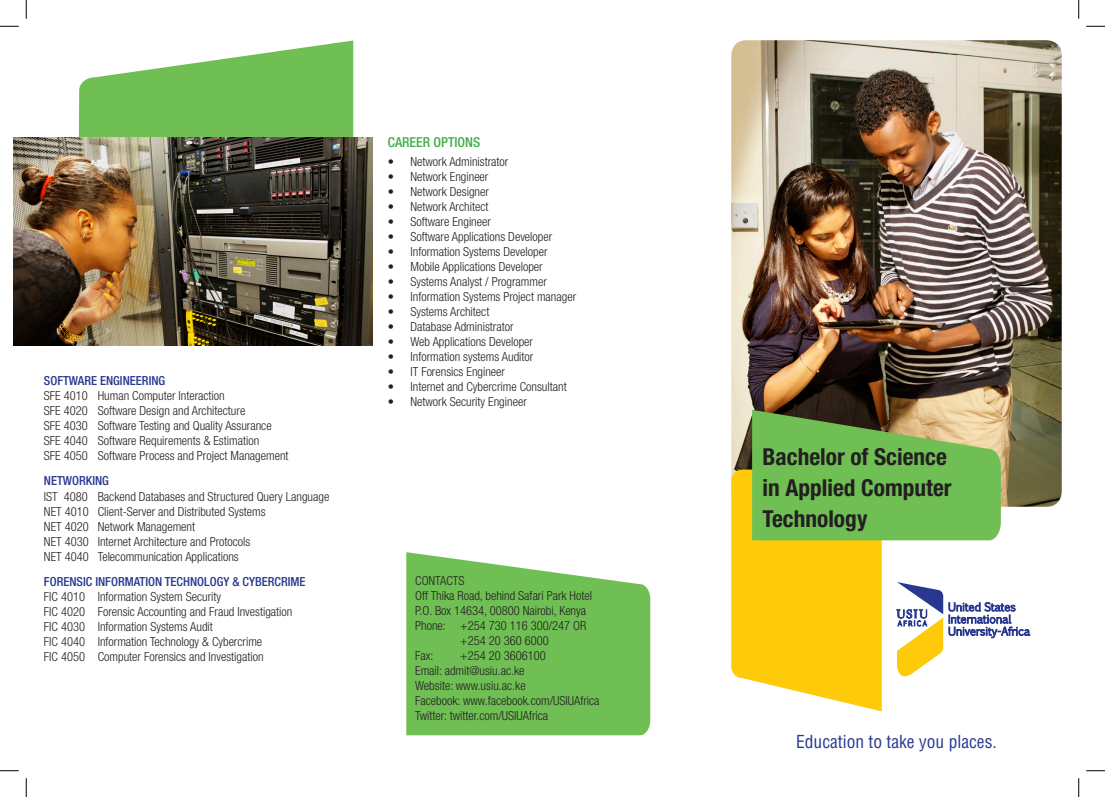
<style>
.page{position:relative;width:1105px;height:797px;background:#fff}
.page>*{position:absolute;margin:0;border:0;box-sizing:border-box;transform-origin:0 0}
.t1{font:700 condensed 23.38px "Helvetica Neue LT Std";color:#231f20}
.t2{font:condensed 17.5px "Helvetica LT Std";color:#283890}
.HEADING_1{font:500 condensed 13.75px "Helvetica Neue LT Std";color:#40ae49}
.t3{font:300 condensed 12.5px "Helvetica Neue LT Std";color:#231f20}
.SUB_HEAD{font:500 condensed 12.5px "Helvetica Neue LT Std";color:#283890}
</style>
<div class="page">
<img style="left:731px;top:40px;width:331px;height:466px">
<svg style="left:731px;top:469px;width:151px;height:242px;background:#fdcf23"></svg>
<svg style="left:752px;top:410px;width:249px;height:130px;background:#78b757"></svg>
<svg style="left:406px;top:552px;width:244px;height:183px;background:#7cc564"></svg>
<svg style="left:896px;top:582px;width:134px;height:95px"></svg>
<svg style="left:78px;top:40px;width:275px;height:97px;fill:#6fbf54"></svg>
<img style="left:14px;top:137px;width:359px;height:208px">
<svg style="left:0;top:25px;width:19px;height:2px"></svg>
<svg style="left:1086px;top:25px;width:19px;height:2px"></svg>
<svg style="left:0;top:770px;width:19px;height:1px"></svg>
<svg style="left:1086px;top:770px;width:19px;height:1px"></svg>
<svg style="left:25px;top:0;width:2px;height:19px"></svg>
<svg style="left:25px;top:778px;width:2px;height:19px"></svg>
<svg style="left:1078px;top:0;width:1px;height:19px"></svg>
<svg style="left:1078px;top:778px;width:1px;height:19px"></svg>
<p class="SUB_HEAD" style="left:44px;top:373px;width:123px">SOFTWARE ENGINEERING</p>
<p class="t3" style="left:44px;top:388px;width:182px">SFE 4010 Human Computer Interaction</p>
<p class="t3" style="left:44px;top:403px;width:203px">SFE 4020 Software Design and Architecture</p>
<p class="t3" style="left:44px;top:418px;width:229px">SFE 4030 Software Testing and Quality Assurance</p>
<p class="t3" style="left:44px;top:433px;width:217px">SFE 4040 Software Requirements &amp; Estimation</p>
<p class="t3" style="left:44px;top:448px;width:246px">SFE 4050 Software Process and Project Management</p>
<p class="SUB_HEAD" style="left:44px;top:473px;width:67px">NETWORKING</p>
<p class="t3" style="left:44px;top:489px;width:287px">IST 4080 Backend Databases and Structured Query Language</p>
<p class="t3" style="left:44px;top:504px;width:223px">NET 4010 Client-Server and Distributed Systems</p>
<p class="t3" style="left:44px;top:519px;width:153px">NET 4020 Network Management</p>
<p class="t3" style="left:44px;top:534px;width:208px">NET 4030 Internet Architecture and Protocols</p>
<p class="t3" style="left:44px;top:549px;width:196px">NET 4040 Telecommunication Applications</p>
<p class="SUB_HEAD" style="left:44px;top:574px;width:263px">FORENSIC INFORMATION TECHNOLOGY &amp; CYBERCRIME</p>
<p class="t3" style="left:44px;top:589px;width:179px">FIC 4010 Information System Security</p>
<p class="t3" style="left:44px;top:604px;width:250px">FIC 4020 Forensic Accounting and Fraud Investigation</p>
<p class="t3" style="left:44px;top:619px;width:170px">FIC 4030 Information Systems Audit</p>
<p class="t3" style="left:44px;top:634px;width:220px">FIC 4040 Information Technology &amp; Cybercrime</p>
<p class="t3" style="left:44px;top:649px;width:221px">FIC 4050 Computer Forensics and Investigation</p>
<p class="HEADING_1" style="left:388px;top:134px;width:94px">CAREER OPTIONS</p>
<p class="t3" style="left:388px;top:154px;width:122px">• Network Administrator</p>
<p class="t3" style="left:388px;top:169px;width:102px">• Network Engineer</p>
<p class="t3" style="left:388px;top:184px;width:102px">• Network Designer</p>
<p class="t3" style="left:388px;top:199px;width:102px">• Network Architect</p>
<p class="t3" style="left:388px;top:214px;width:104px">• Software Engineer</p>
<p class="t3" style="left:388px;top:229px;width:166px">• Software Applications Developer</p>
<p class="t3" style="left:388px;top:244px;width:161px">• Information Systems Developer</p>
<p class="t3" style="left:388px;top:259px;width:156px">• Mobile Applications Developer</p>
<p class="t3" style="left:388px;top:274px;width:160px">• Systems Analyst / Programmer</p>
<p class="t3" style="left:388px;top:289px;width:190px">• Information Systems Project manager</p>
<p class="t3" style="left:388px;top:304px;width:103px">• Systems Architect</p>
<p class="t3" style="left:388px;top:319px;width:127px">• Database Administrator</p>
<p class="t3" style="left:388px;top:334px;width:147px">• Web Applications Developer</p>
<p class="t3" style="left:388px;top:349px;width:147px">• Information systems Auditor</p>
<p class="t3" style="left:388px;top:364px;width:119px">• IT Forensics Engineer</p>
<p class="t3" style="left:388px;top:379px;width:180px">• Internet and Cybercrime Consultant</p>
<p class="t3" style="left:388px;top:394px;width:140px">• Network Security Engineer</p>
<p class="t3" style="left:415px;top:573px;width:51px">CONTACTS</p>
<p class="t3" style="left:415px;top:588px;width:178px">Off Thika Road, behind Safari Park Hotel</p>
<p class="t3" style="left:415px;top:603px;width:172px">P.O. Box 14634, 00800 Nairobi, Kenya</p>
<p class="t3" style="left:415px;top:618px;width:173px">Phone: +254 730 116 300/247 OR</p>
<p class="t3" style="left:460px;top:633px;width:90px">+254 20 360 6000</p>
<p class="t3" style="left:415px;top:648px;width:20px">Fax:</p>
<p class="t3" style="left:460px;top:648px;width:87px">+254 20 3606100</p>
<p class="t3" style="left:415px;top:663px;width:111px">Email: admit@usiu.ac.ke</p>
<p class="t3" style="left:415px;top:678px;width:112px">Website: www.usiu.ac.ke</p>
<p class="t3" style="left:415px;top:693px;width:186px">Facebook: www.facebook.com/USIUAfrica</p>
<p class="t3" style="left:415px;top:708px;width:135px">Twitter: twitter.com/USIUAfrica</p>
<p class="t1" style="left:763px;top:442px;width:186px">Bachelor of Science</p>
<p class="t1" style="left:763px;top:473px;width:191px">in Applied Computer</p>
<p class="t1" style="left:763px;top:505px;width:106px">Technology</p>
<p class="t2" style="left:796px;top:730px;width:202px">Education to take you places.</p>
</div>
